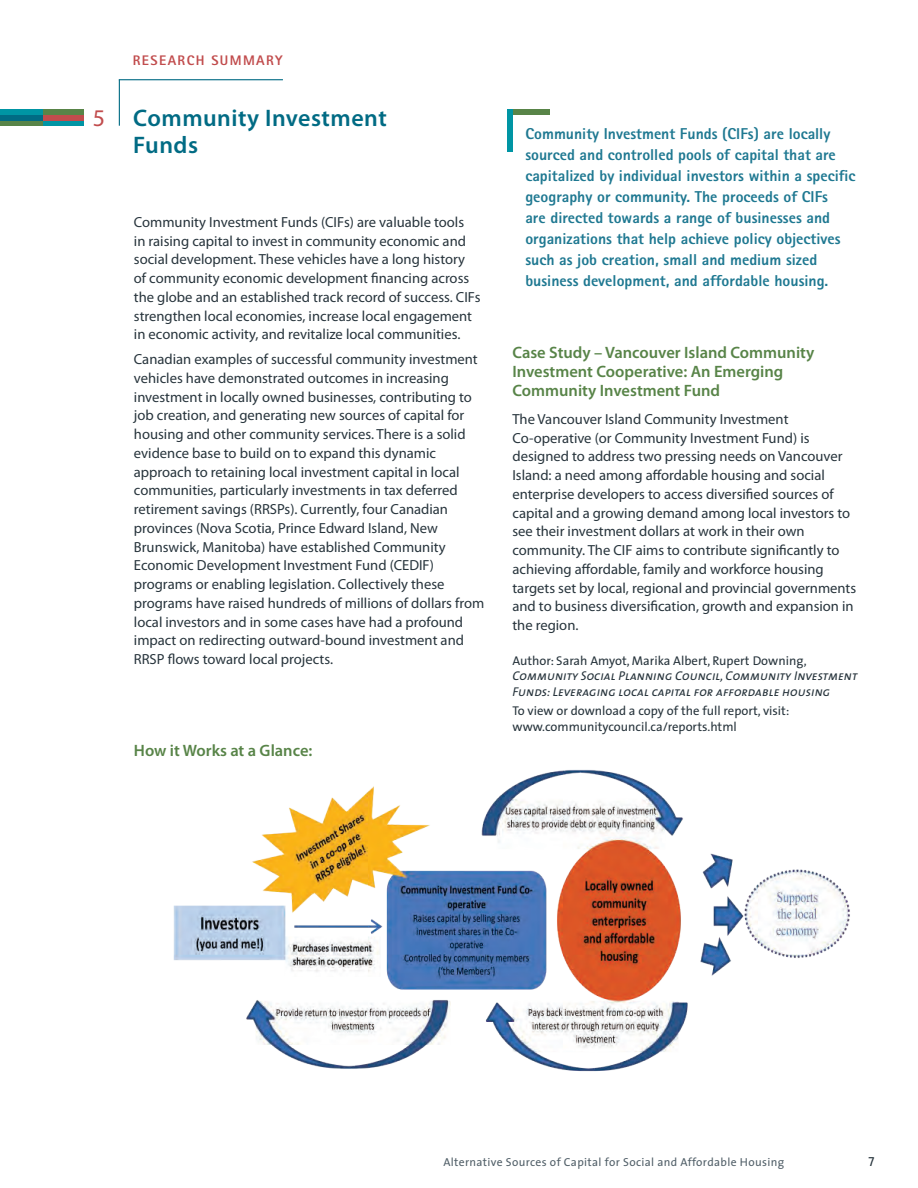
<style>
.page{position:relative;width:918px;height:1188px;background:#fff}
.page>*{position:absolute;margin:0;border:0;box-sizing:border-box;transform-origin:0 0}
.t1{font:600 24px/27px "Myriad Pro";letter-spacing:.02em;color:#016b84}
.t2{font:600 16.5px/18.9px "Myriad Pro";color:#588448}
.t3{font:800 15.75px/21px "Rotis Sans Serif";color:#1e7891}
.t4{font:14.7px/18.8px "Myriad Pro";color:#27343c}
.t5{font:800 13.8px "Rotis Sans Serif";letter-spacing:.1em;color:#c14c4d}
.t6{font:13.2px "The Sans Caps";color:#27343c}
.t7{font:12.75px/15.8px "The Sans";color:#27343c}
.t8{font:italic 12.75px/15.8px "The Sans Caps";color:#27343c}
.t9{font:11.7px "The Sans";letter-spacing:.03em;color:#515f68}
.s1{font-weight:400;color:#c14c4d}
</style>
<div class="page">
<div style="left:41px;top:110px;width:42px;height:5px;background:#588448"></div>
<div style="left:41px;top:121px;width:42px;height:5px;background:#0095a4"></div>
<div style="left:41px;top:115px;width:42px;height:6px;background:#c14c4d"></div>
<div style="left:0;top:121px;width:42px;height:5px;background:#588448"></div>
<div style="left:0;top:110px;width:42px;height:5px;background:#0095a4"></div>
<div style="left:0;top:115px;width:42px;height:6px;background:#016b84"></div>
<div style="left:507px;top:110px;width:42px;height:5px;background:#588448"></div>
<div style="left:507px;top:110px;width:5px;height:42px;background:#0095a4"></div>
<hr style="left:119px;top:79px;width:164px;height:1px;background:#016b84">
<hr style="left:119px;top:80px;width:1px;height:46px;background:#016b84">
<img style="left:173px;top:769px;width:677px;height:303px">
<p class="t5" style="left:133px;top:51px;width:151px">research summary</p>
<h1 class="t1" style="left:133px;top:104px;width:255px;text-indent:-41px"><span class="s1">5</span> Community Investment<br>Funds</h1>
<p class="t3" style="left:525px;top:123px;width:332px">Community Investment Funds (CIFs) are locally sourced and controlled pools of capital that are capitalized by individual investors within a specific geography or community. The proceeds of CIFs<br>are directed towards a range of businesses and organizations that help achieve policy objectives such as job creation, small and medium sized business development, and affordable housing.</p>
<p class="t4" style="left:134px;top:212px;width:348px">Community Investment Funds (CIFs) are valuable tools<br>in raising capital to invest in community economic and social development. These vehicles have a long history of community economic development financing across the globe and an established track record of success. CIFs strengthen local economies, increase local engagement in economic activity, and revitalize local communities.</p>
<p class="t4" style="left:134px;top:350px;width:352px">Canadian examples of successful community investment vehicles have demonstrated outcomes in increasing investment in locally owned businesses, contributing to job creation, and generating new sources of capital for housing and other community services. There is a solid evidence base to build on to expand this dynamic approach to retaining local investment capital in local communities, particularly investments in tax deferred retirement savings (RRSPs). Currently, four Canadian provinces (Nova Scotia, Prince Edward Island, New Brunswick, Manitoba) have established Community Economic Development Investment Fund (CEDIF) programs or enabling legislation. Collectively these programs have raised hundreds of millions of dollars from local investors and in some cases have had a profound impact on redirecting outward-bound investment and RRSP flows toward local projects.</p>
<p class="t2" style="left:512px;top:343px;width:304px">Case Study – Vancouver Island Community<br>Investment Cooperative: An Emerging<br>Community Investment Fund</p>
<p class="t4" style="left:512px;top:409px;width:345px">The Vancouver Island Community Investment Co-operative (or Community Investment Fund) is designed to address two pressing needs on Vancouver Island: a need among affordable housing and social enterprise developers to access diversified sources of capital and a growing demand among local investors to see their investment dollars at work in their own community. The CIF aims to contribute significantly to achieving affordable, family and workforce housing targets set by local, regional and provincial governments and to business diversification, growth and expansion in the region.</p>
<p class="t7" style="left:512px;top:652px;width:296px">Author: Sarah Amyot, Marika Albert, Rupert Downing,</p>
<p class="t8" style="left:512px;top:668px;width:346px">Community Social Planning Council, Community Investment<br>Funds: Leveraging local capital for affordable housing</p>
<p class="t7" style="left:512px;top:702px;width:278px">To view or download a copy of the full report, visit: www.communitycouncil.ca/reports.html</p>
<p class="t2" style="left:134px;top:741px;width:180px">How it Works at a Glance:</p>
<p class="t9" style="left:443px;top:1152px;width:342px">Alternative Sources of Capital for Social and Affordable Housing</p>
<p class="t6" style="left:868px;top:1151px;width:7px">7</p>
</div>
